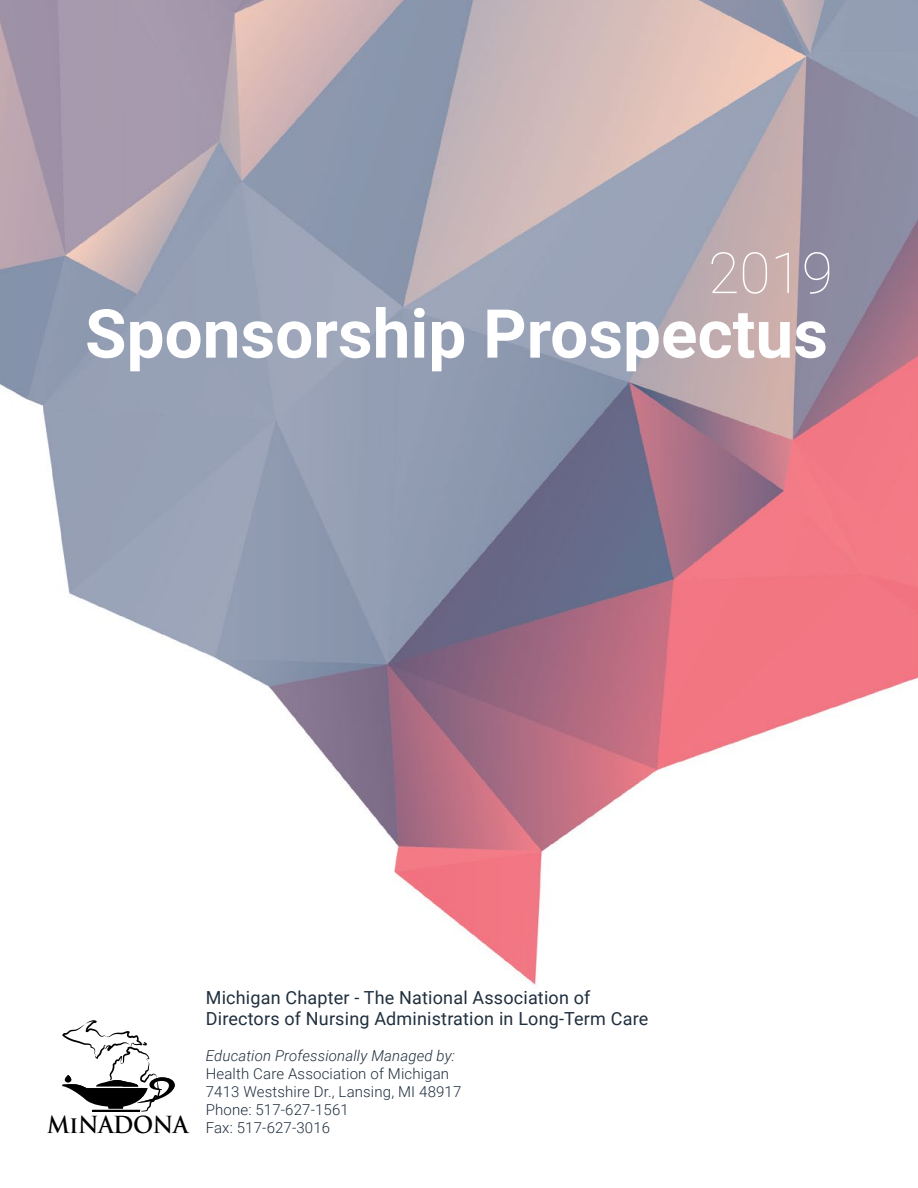
<style>
.page{position:relative;width:918px;height:1188px;background:#fff}
.page>*{position:absolute;margin:0;border:0;box-sizing:border-box;transform-origin:0 0}
.t1{font:700 67.5px "Roboto";color:#fff}
.t2{font:100 57px "Roboto";color:#fff}
.t3{font:18px/21.6px "Roboto";letter-spacing:.01em;color:#202f3e}
.t4{font:300 15px "Roboto";letter-spacing:.01em;color:#202f3e}
.t5{font:italic 300 15px "Roboto";letter-spacing:.01em;color:#202f3e}
.s1{font-family:"Trajan Pro";font-weight:700;font-size:22.95px;color:#000}
</style>
<div class="page">
<img style="left:0;top:0;width:918px;height:988px">
<svg style="left:62px;top:1020px;width:113px;height:92px"></svg>
<h2 class="t2" style="left:708px;top:233px;width:126px">2019</h2>
<h1 class="t1" style="left:85px;top:286px;width:744px">Sponsorship Prospectus</h1>
<p class="t3" style="left:206px;top:986px;width:444px">Michigan Chapter - The National Association of<br>Directors of Nursing Administration in Long-Term Care</p>
<p class="t5" style="left:206px;top:1045px;width:251px">Education Professionally Managed by:</p>
<p class="t4" style="left:206px;top:1063px;width:245px">Health Care Association of Michigan</p>
<p class="t4" style="left:206px;top:1081px;width:257px">7413 Westshire Dr., Lansing, MI 48917</p>
<p class="t4" style="left:206px;top:1099px;width:145px">Phone: 517-627-1561</p>
<p class="t4" style="left:47px;top:1117px;width:284px"><span class="s1">MiNADONA</span> Fax: 517-627-3016</p>
</div>
